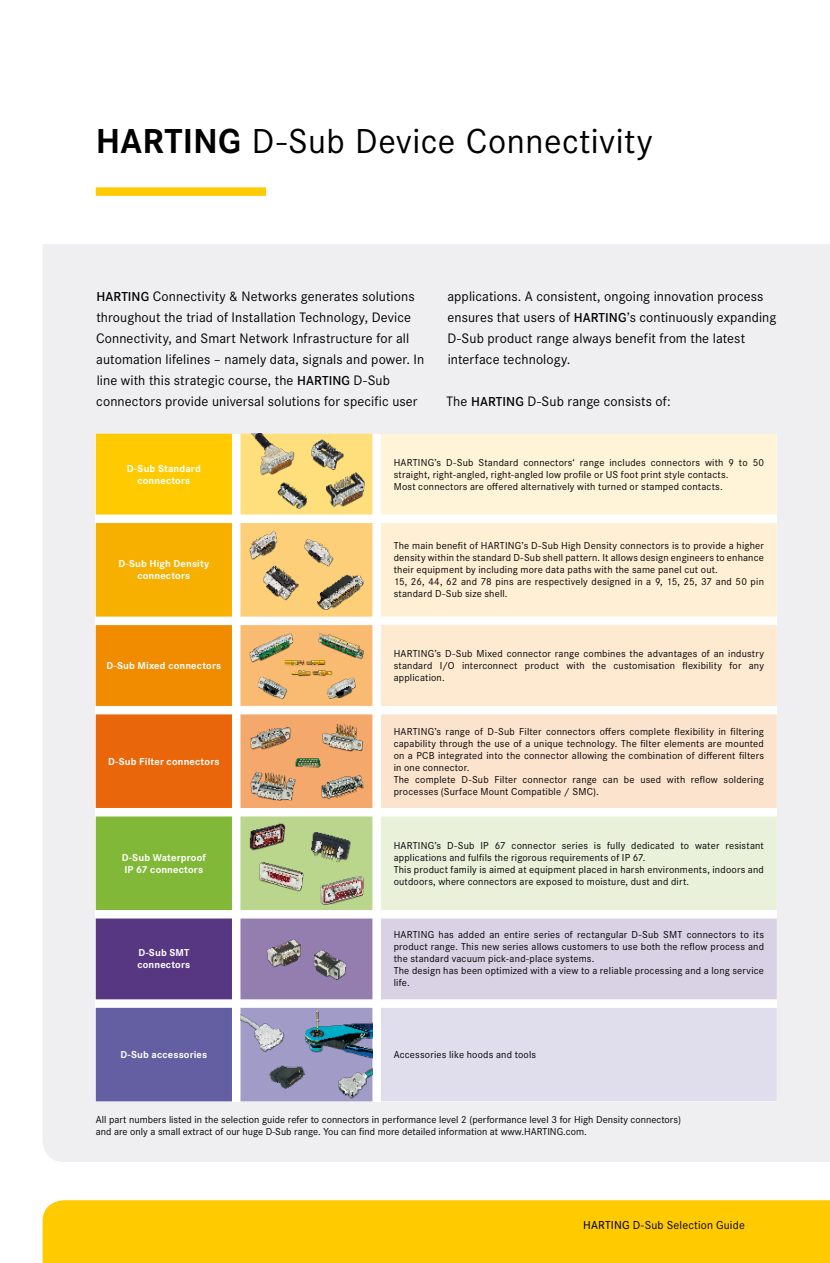
<style>
.page{position:relative;width:830px;height:1263px;background:#fff}
.page>*{position:absolute;margin:0;border:0;box-sizing:border-box;transform-origin:0 0}
.t1{font:36px "Corporate S Pro";letter-spacing:.01em;color:#000}
.t2{font:14.25px/21px "Corporate S Pro";letter-spacing:.005em;color:#000}
.t3{font:12px "Corporate S Pro";letter-spacing:.015em;color:#000}
.t4{font:10.5px/12px "Corporate S Pro";letter-spacing:.015em;color:#000}
.t5{font:700 10.5px/12px "Corporate S Pro";letter-spacing:.015em;color:#fff}
.s1{font-weight:700}
.s2{font-weight:600;font-size:13.5px}
.s3{font-weight:500}
</style>
<div class="page">
<div style="left:43px;top:244px;width:786px;height:918px;background:#efeff1"></div>
<div style="left:96px;top:434px;width:680px;height:667px;background:#fff"></div>
<div style="left:43px;top:1200px;width:786px;height:63px;background:#ffcb00"></div>
<svg style="left:240px;top:1008px;width:132px;height:93px"></svg>
<img style="left:240px;top:1011px;width:132px;height:89px">
<div style="left:240px;top:918px;width:132px;height:81px;background:#947eaf"></div>
<img style="left:266px;top:938px;width:80px;height:41px">
<svg style="left:240px;top:816px;width:132px;height:94px;background:#bcd690"></svg>
<img style="left:249px;top:822px;width:115px;height:82px">
<svg style="left:240px;top:714px;width:132px;height:94px;background:#f4aa6f"></svg>
<img style="left:249px;top:722px;width:115px;height:78px">
<svg style="left:240px;top:625px;width:132px;height:81px;background:#f7bc73"></svg>
<img style="left:249px;top:633px;width:115px;height:65px">
<div style="left:240px;top:523px;width:132px;height:94px;background:#fccf78"></div>
<img style="left:249px;top:530px;width:115px;height:79px">
<div style="left:240px;top:434px;width:132px;height:80px;background:#ffdf7c"></div>
<img style="left:248px;top:434px;width:116px;height:75px">
<div style="left:96px;top:187px;width:170px;height:9px;background:#ffcb00"></div>
<div style="left:381px;top:1008px;width:395px;height:93px;background:#e0dded"></div>
<div style="left:381px;top:918px;width:395px;height:81px;background:#d9d2e5"></div>
<div style="left:381px;top:816px;width:395px;height:94px;background:#e9f1db"></div>
<div style="left:381px;top:714px;width:395px;height:94px;background:#fce3ce"></div>
<div style="left:381px;top:625px;width:395px;height:81px;background:#fee9d1"></div>
<div style="left:381px;top:523px;width:395px;height:94px;background:#ffefd4"></div>
<div style="left:381px;top:434px;width:395px;height:80px;background:#fff4d7"></div>
<div style="left:96px;top:1008px;width:136px;height:93px;background:#645ea2"></div>
<div style="left:96px;top:918px;width:136px;height:81px;background:#583782"></div>
<div style="left:96px;top:816px;width:136px;height:94px;background:#82b837"></div>
<div style="left:96px;top:714px;width:136px;height:94px;background:#ea660a"></div>
<div style="left:96px;top:625px;width:136px;height:81px;background:#f18b00"></div>
<div style="left:96px;top:523px;width:136px;height:94px;background:#f7b000"></div>
<div style="left:96px;top:434px;width:136px;height:80px;background:#ffcb00"></div>
<h1 class="t1" style="left:96px;top:115px;width:558px"><span class="s1">HARTING</span> D-Sub Device Connectivity</h1>
<p class="t2" style="left:96px;top:285px;width:330px"><span class="s2">HARTING</span> Connectivity &amp; Networks generates solutions throughout the triad of Installation Technology, Device Connectivity, and Smart Network Infrastructure for all automation lifelines – namely data, signals and power. In line with this strategic course, the <span class="s2">HARTING</span> D-Sub connectors provide universal solutions for specific user</p>
<h2 class="t2" style="left:447px;top:285px;width:330px">applications. A consistent, ongoing innovation process ensures that users of <span class="s2">HARTING</span>’s continuously expanding D-Sub product range always benefit from the latest interface technology.</h2>
<h2 class="t2" style="left:446px;top:390px;width:226px">The <span class="s2">HARTING</span> D-Sub range consists of:</h2>
<p class="t5" style="left:127px;top:461px;width:75px;text-align:center">D-Sub Standard connectors</p>
<p class="t5" style="left:118px;top:557px;width:92px;text-align:center">D-Sub High Density connectors</p>
<p class="t5" style="left:106px;top:659px;width:116px">D-Sub Mixed connectors</p>
<p class="t5" style="left:108px;top:754px;width:113px">D-Sub Filter connectors</p>
<p class="t5" style="left:122px;top:850px;width:86px">D-Sub Waterproof<br>IP 67 connectors</p>
<p class="t5" style="left:137px;top:946px;width:54px">D-Sub SMT connectors</p>
<p class="t5" style="left:120px;top:1048px;width:88px">D-Sub accessories</p>
<p class="t4" style="left:393px;top:455px;width:371px">HARTING’s D-Sub Standard connectors‘ range includes connectors with 9 to 50 straight, right-angled, right-angled low profile or US foot print style contacts.<br>Most connectors are offered alternatively with turned or stamped contacts.</p>
<p class="t4" style="left:393px;top:539px;width:371px">The main benefit of HARTING’s D-Sub High Density connectors is to provide a higher density within the standard D-Sub shell pattern. It allows design engineers to enhance their equipment by including more data paths with the same panel cut out.<br>15, 26, 44, 62 and 78 pins are respectively designed in a 9, 15, 25, 37 and 50 pin standard D-Sub size shell.</p>
<p class="t4" style="left:393px;top:647px;width:371px;text-align:justify">HARTING’s D-Sub Mixed connector range combines the advantages of an industry standard I/O interconnect product with the customisation flexibility for any application.</p>
<p class="t4" style="left:393px;top:724px;width:371px">HARTING’s range of D-Sub Filter connectors offers complete flexibility in filtering capability through the use of a unique technology. The filter elements are mounted on a PCB integrated into the connector allowing the combination of different filters in one connector.<br>The complete D-Sub Filter connector range can be used with reflow soldering processes (Surface Mount Compatible / SMC).</p>
<p class="t4" style="left:393px;top:838px;width:371px">HARTING’s D-Sub IP 67 connector series is fully dedicated to water resistant applications and fulfils the rigorous requirements of IP 67.<br>This product family is aimed at equipment placed in harsh environments, indoors and outdoors, where connectors are exposed to moisture, dust and dirt.</p>
<p class="t4" style="left:393px;top:928px;width:371px">HARTING has added an entire series of rectangular D-Sub SMT connectors to its product range. This new series allows customers to use both the reflow process and the standard vacuum pick-and-place systems.<br>The design has been optimized with a view to a reliable processing and a long service life.</p>
<p class="t4" style="left:393px;top:1048px;width:144px">Accessories like hoods and tools</p>
<p class="t4" style="left:96px;top:1113px;width:586px">All part numbers listed in the selection guide refer to connectors in performance level 2 (performance level 3 for High Density connectors) and are only a small extract of our huge D-Sub range. You can find more detailed information at www.HARTING.com.</p>
<p class="t3" style="left:583px;top:1216px;width:163px"><span class="s3">HARTING</span> D-Sub Selection Guide</p>
</div>
